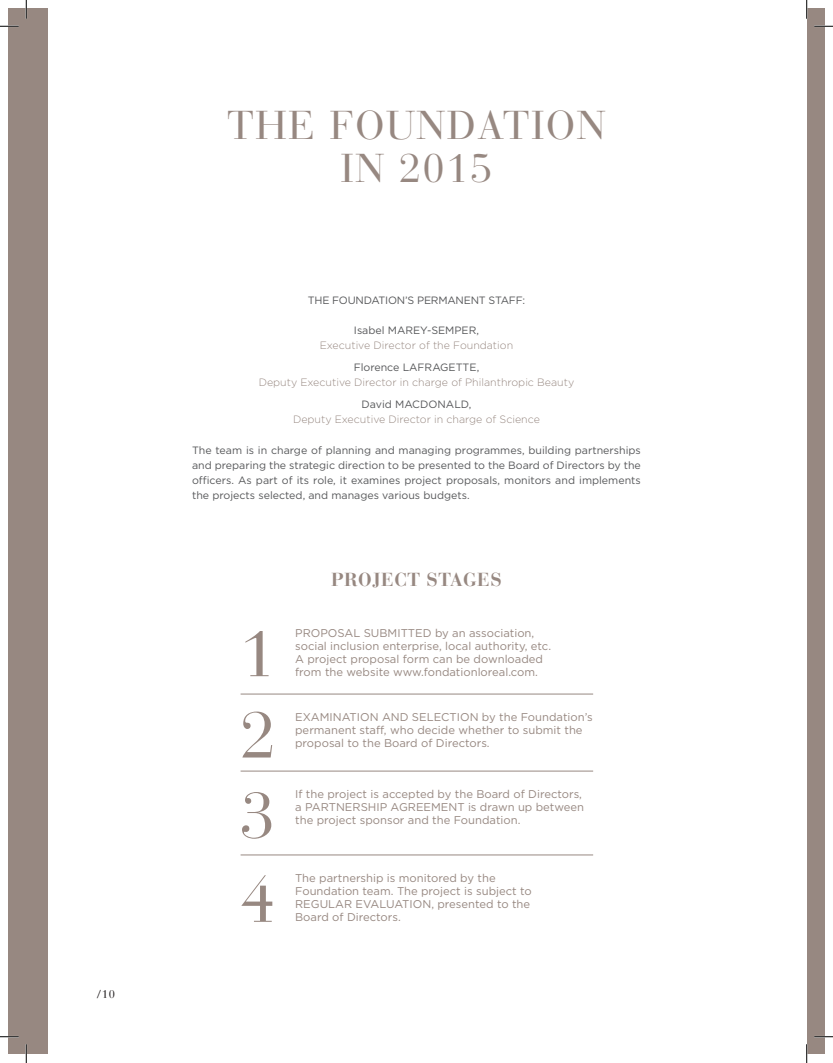
<style>
.page{position:relative;width:833px;height:1063px;background:#fff}
.page>*{position:absolute;margin:0;border:0;box-sizing:border-box;transform-origin:0 0}
.t1{font:64.75px "Bauer Bodoni";color:#978881}
.t2{font:40px/43.8px "Bauer Bodoni";letter-spacing:.04em;color:#978881;text-align:center}
.t3{font:700 18.75px "Bauer Bodoni";letter-spacing:.03em;color:#978881}
.t4{font:11.25px/12.9px "Gotham";color:#978881}
.t5{font:11.25px "Bauer Bodoni";color:#231f20}
.t6{font:10.62px/15px "Gotham";color:#57585a;text-align:justify}
.t7{font:300 10.62px "Gotham";color:#978881}
.t8{font:10.62px "Gotham";letter-spacing:-.02em;color:#57585a}
</style>
<div class="page">
<div style="left:806px;top:9px;width:17px;height:1045px;background:#978881"></div>
<div style="left:9px;top:9px;width:39px;height:1045px;background:#978881"></div>
<hr style="left:240px;top:693px;width:352px;height:1px;background:#978881">
<hr style="left:240px;top:770px;width:352px;height:1px;background:#978881">
<hr style="left:240px;top:854px;width:352px;height:1px;background:#978881">
<svg style="left:0;top:25px;width:19px;height:2px"></svg>
<svg style="left:814px;top:25px;width:18px;height:2px"></svg>
<svg style="left:0;top:1035px;width:19px;height:2px"></svg>
<svg style="left:814px;top:1035px;width:18px;height:2px"></svg>
<svg style="left:25px;top:0;width:2px;height:19px"></svg>
<svg style="left:25px;top:1044px;width:2px;height:18px"></svg>
<svg style="left:806px;top:0;width:1px;height:19px"></svg>
<svg style="left:806px;top:1044px;width:1px;height:18px"></svg>
<p class="t5" style="left:97px;top:987px;width:20px">/10</p>
<h2 class="t2" style="left:227px;top:103px;width:379px">THE FOUNDATION<br>IN 2015</h2>
<p class="t8" style="left:307px;top:294px;width:219px">THE FOUNDATION’S PERMANENT STAFF:</p>
<p class="t6" style="left:354px;top:323px;width:127px">Isabel MAREY-SEMPER,</p>
<p class="t7" style="left:319px;top:339px;width:195px">Executive Director of the Foundation</p>
<p class="t6" style="left:353px;top:360px;width:127px">Florence LAFRAGETTE,</p>
<p class="t7" style="left:258px;top:376px;width:317px">Deputy Executive Director in charge of Philanthropic Beauty</p>
<p class="t6" style="left:361px;top:397px;width:111px">David MACDONALD,</p>
<p class="t7" style="left:293px;top:413px;width:248px">Deputy Executive Director in charge of Science</p>
<p class="t6" style="left:192px;top:442px;width:450px">The team is in charge of planning and managing programmes, building partnerships and preparing the strategic direction to be presented to the Board of Directors by the officers. As part of its role, it examines project proposals, monitors and implements the projects selected, and manages various budgets.</p>
<h3 class="t3" style="left:331px;top:568px;width:172px">PROJECT STAGES</h3>
<h1 class="t1" style="left:240px;top:615px;width:37px">1</h1>
<p class="t4" style="left:295px;top:626px;width:257px">PROPOSAL SUBMITTED by an association, social inclusion enterprise, local authority, etc.<br>A project proposal form can be downloaded from the website www.fondationloreal.com.</p>
<h1 class="t1" style="left:240px;top:696px;width:37px">2</h1>
<p class="t4" style="left:295px;top:710px;width:299px">EXAMINATION AND SELECTION by the Foundation’s permanent staff, who decide whether to submit the proposal to the Board of Directors.</p>
<h1 class="t1" style="left:240px;top:777px;width:37px">3</h1>
<p class="t4" style="left:295px;top:787px;width:290px">If the project is accepted by the Board of Directors, a PARTNERSHIP AGREEMENT is drawn up between the project sponsor and the Foundation.</p>
<h1 class="t1" style="left:240px;top:860px;width:37px">4</h1>
<p class="t4" style="left:295px;top:871px;width:238px">The partnership is monitored by the Foundation team. The project is subject to REGULAR EVALUATION, presented to the Board of Directors.</p>
</div>
